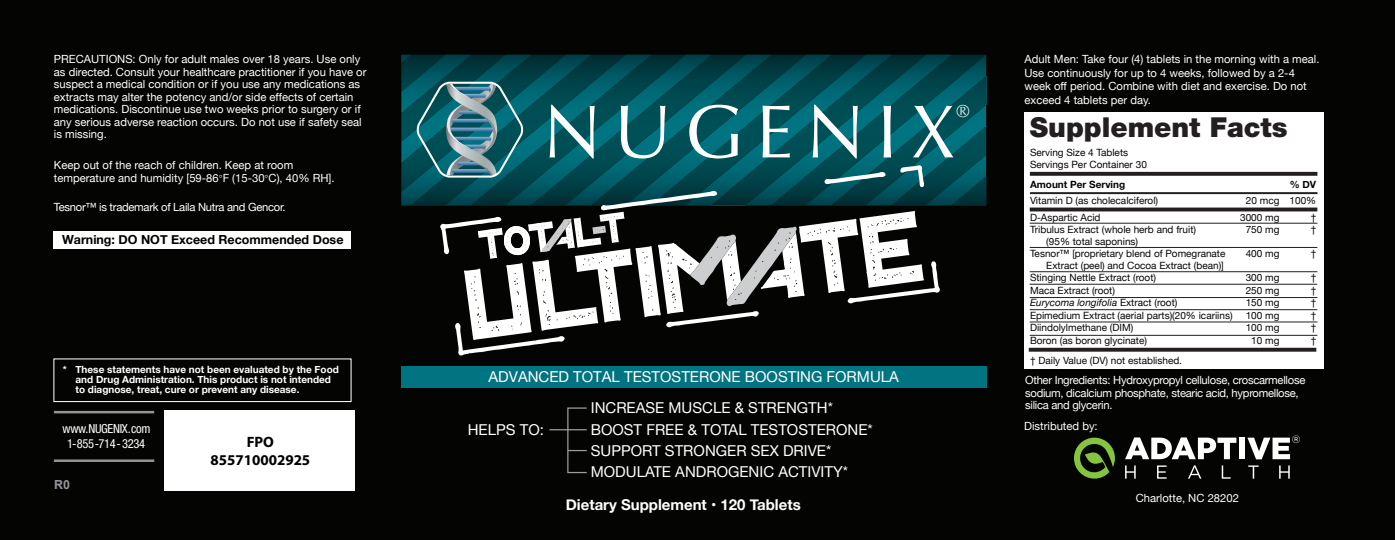
<style>
.page{position:relative;width:1395px;height:540px;background:#040503}
.page>*{position:absolute;margin:0;border:0;box-sizing:border-box;transform-origin:0 0}
.t1{font:75.5px "Optima";letter-spacing:.165em;color:#fff}
.t2{font:900 27.5px "Helvetica Neue LT Std";color:#231f20}
.t3{font:17.5px "Optima";color:#fff}
.t4{font:15px/21.2px "Helvetica Neue";color:#fff}
.t5{font:700 15px "Helvetica Neue";color:#fff}
.t6{font:700 15px/18px "Myriad Pro";color:#000002;text-align:center}
.t7{font:700 12.5px "Helvetica Neue";color:#000002}
.t8{font:condensed 12.5px/15px "Helvetica Neue LT Std";letter-spacing:-.025em;color:#fff;text-align:center}
.t9{font:700 12.5px "Arial";color:#939598}
.t10{font:11.25px/12.5px "Helvetica Neue";color:#fff}
.t11{font:11.25px/12.5px "Helvetica Neue";letter-spacing:-.025em;color:#fff}
.t12{font:10.5px "Gotham";color:#fff}
.t13{font:10px/12.5px "Helvetica Neue";color:#040503}
.t14{font:700 10px/10px "Helvetica Neue";color:#fff}
.t15{font:italic 10px "Helvetica Neue";color:#040503}
.t16{font:700 10px "Helvetica Neue";color:#040503}
.s1{font-family:"Arial"}
.s2{font-style:normal}
</style>
<div class="page">
<div style="left:164px;top:410px;width:191px;height:80px;background:#fff"></div>
<hr style="left:54px;top:411px;width:100px;height:2px;background:#939598">
<hr style="left:54px;top:459px;width:100px;height:3px;background:#939598">
<div style="left:53px;top:358px;width:299px;height:44px;border:1px solid #fff"></div>
<div style="left:53px;top:232px;width:298px;height:17px;background:#fff"></div>
<div style="left:1024px;top:112px;width:300px;height:257px;background:#fff"></div>
<svg style="left:1030px;top:172px;width:287px;height:4px"></svg>
<svg style="left:1029px;top:348px;width:287px;height:4px"></svg>
<hr style="left:1030px;top:192px;width:288px;height:2px;background:#231f20">
<hr style="left:1030px;top:208px;width:287px;height:3px;background:#231f20">
<hr style="left:1030px;top:223px;width:287px;height:1px;background:#231f20">
<hr style="left:1030px;top:247px;width:287px;height:1px;background:#231f20">
<hr style="left:1030px;top:271px;width:287px;height:1px;background:#231f20">
<hr style="left:1030px;top:284px;width:287px;height:1px;background:#231f20">
<hr style="left:1030px;top:297px;width:287px;height:1px;background:#231f20">
<hr style="left:1030px;top:309px;width:287px;height:1px;background:#231f20">
<hr style="left:1030px;top:322px;width:287px;height:1px;background:#231f20">
<hr style="left:1030px;top:335px;width:287px;height:1px;background:#231f20">
<svg style="left:1125px;top:437px;width:111px;height:22px"></svg>
<div style="left:1239px;top:438px;width:6px;height:21px;background:#fff"></div>
<svg style="left:1247px;top:438px;width:43px;height:21px"></svg>
<svg style="left:1125px;top:465px;width:11px;height:14px"></svg>
<svg style="left:1157px;top:465px;width:10px;height:14px"></svg>
<svg style="left:1188px;top:465px;width:13px;height:14px"></svg>
<svg style="left:1222px;top:465px;width:9px;height:14px"></svg>
<svg style="left:1248px;top:465px;width:11px;height:14px"></svg>
<svg style="left:1279px;top:465px;width:11px;height:14px"></svg>
<svg style="left:1074px;top:438px;width:41px;height:41px"></svg>
<div style="left:401px;top:366px;width:585px;height:22px;background:#007481"></div>
<svg style="left:567px;top:407px;width:20px;height:67px"></svg>
<hr style="left:549px;top:429px;width:38px;height:1px;background:#9c9c9c">
<svg style="left:401px;top:55px;width:586px;height:301px"></svg>
<p class="t10" style="left:54px;top:54px;width:314px">PRECAUTIONS: Only for adult males over 18 years. Use only as directed. Consult your healthcare practitioner if you have or suspect a medical condition or if you use any medications as extracts may alter the potency and/or side effects of certain medications. Discontinue use two weeks prior to surgery or if any serious adverse reaction occurs. Do not use if safety seal is missing.</p>
<p class="t10" style="left:54px;top:159px;width:282px">Keep out of the reach of children. Keep at room temperature and humidity [59-86<span class="s1">◦</span>F (15-30<span class="s1">◦</span>C), 40% RH].</p>
<p class="t11" style="left:54px;top:201px;width:233px">Tesnor™ is trademark of Laila Nutra and Gencor.</p>
<p class="t7" style="left:62px;top:230px;width:283px">Warning: DO NOT Exceed Recommended Dose</p>
<h1 class="t1" style="left:543px;top:88px;width:415px">NUGENIX</h1>
<h3 class="t3" style="left:956px;top:101px;width:15px">®</h3>
<p class="t10" style="left:1024px;top:53px;width:297px;line-height:13.8px">Adult Men: Take four (4) tablets in the morning with a meal.<br>Use continuously for up to 4 weeks, followed by a 2-4 week off period. Combine with diet and exercise. Do not exceed 4 tablets per day.</p>
<h2 class="t2" style="left:1030px;top:111px;width:259px">Supplement Facts</h2>
<p class="t13" style="left:1030px;top:147px;width:118px">Serving Size 4 Tablets<br>Servings Per Container 30</p>
<p class="t16" style="left:1030px;top:176px;width:97px">Amount Per Serving</p>
<p class="t16" style="left:1290px;top:176px;width:28px">% DV</p>
<p class="t13" style="left:1030px;top:195px;width:130px">Vitamin D (as cholecalciferol)</p>
<p class="t13" style="left:1246px;top:195px;width:72px">20 mcg 100%</p>
<p class="t13" style="left:1030px;top:211px;width:72px">D-Aspartic Acid</p>
<p class="t13" style="left:1240px;top:211px;width:41px">3000 mg</p>
<p class="t13" style="left:1311px;top:211px;width:7px">†</p>
<p class="t13" style="left:1030px;top:224px;width:168px">Tribulus Extract (whole herb and fruit)</p>
<p class="t13" style="left:1246px;top:224px;width:35px">750 mg</p>
<p class="t13" style="left:1311px;top:224px;width:7px">†</p>
<p class="t13" style="left:1030px;top:235px;width:197px;text-indent:16px">(95% total saponins)<br>Tesnor™ [proprietary blend of Pomegranate</p>
<p class="t13" style="left:1246px;top:248px;width:35px">400 mg</p>
<p class="t13" style="left:1311px;top:248px;width:7px">†</p>
<p class="t13" style="left:1030px;top:259px;width:195px;text-indent:16px">Extract (peel) and Cocoa Extract (bean)]<br>Stinging Nettle Extract (root)</p>
<p class="t13" style="left:1246px;top:272px;width:35px">300 mg</p>
<p class="t13" style="left:1311px;top:272px;width:7px">†</p>
<p class="t14" style="left:76px;top:364px;width:265px;text-indent:-13px">* These statements have not been evaluated by the Food and Drug Administration. This product is not intended to diagnose, treat, cure or prevent any disease.</p>
<p class="t8" style="left:63px;top:421px;width:89px">www.NUGENIX.com<br>1-855-714-3234</p>
<h3 class="t6" style="left:210px;top:432px;width:101px">FPO<br>855710002925</h3>
<h3 class="t4" style="left:489px;top:367px;width:412px">ADVANCED TOTAL TESTOSTERONE BOOSTING FORMULA</h3>
<h3 class="t4" style="left:468px;top:420px;width:78px">HELPS TO:</h3>
<h3 class="t4" style="left:591px;top:398px;width:284px">INCREASE MUSCLE &amp; STRENGTH*<br>BOOST FREE &amp; TOTAL TESTOSTERONE*<br>SUPPORT STRONGER SEX DRIVE*<br>MODULATE ANDROGENIC ACTIVITY*</h3>
<p class="t13" style="left:1030px;top:284px;width:86px">Maca Extract (root)</p>
<p class="t13" style="left:1246px;top:284px;width:35px">250 mg</p>
<p class="t13" style="left:1311px;top:284px;width:7px">†</p>
<p class="t15" style="left:1030px;top:295px;width:149px">Eurycoma longifolia <span class="s2">Extract (root)</span></p>
<p class="t13" style="left:1246px;top:297px;width:35px">150 mg</p>
<p class="t13" style="left:1311px;top:297px;width:7px">†</p>
<p class="t13" style="left:1030px;top:309px;width:204px">Epimedium Extract (aerial parts)(20% icariins)</p>
<p class="t13" style="left:1246px;top:309px;width:35px">100 mg</p>
<p class="t13" style="left:1311px;top:309px;width:7px">†</p>
<p class="t13" style="left:1030px;top:322px;width:105px">Diindolylmethane (DIM)</p>
<p class="t13" style="left:1246px;top:322px;width:35px">100 mg</p>
<p class="t13" style="left:1311px;top:322px;width:7px">†</p>
<p class="t13" style="left:1030px;top:334px;width:119px">Boron (as boron glycinate)</p>
<p class="t13" style="left:1251px;top:334px;width:30px">10 mg</p>
<p class="t13" style="left:1311px;top:334px;width:7px">†</p>
<p class="t13" style="left:1030px;top:354px;width:154px">† Daily Value (DV) not established.</p>
<p class="t11" style="left:1025px;top:374px;width:282px">Other Ingredients: Hydroxypropyl cellulose, croscarmellose sodium, dicalcium phosphate, stearic acid, hypromellose, silica and glycerin.</p>
<p class="t10" style="left:1024px;top:421px;width:75px">Distributed by:</p>
<p class="t12" style="left:1292px;top:433px;width:10px">®</p>
<p class="t9" style="left:54px;top:476px;width:17px">R0</p>
<h3 class="t5" style="left:566px;top:493px;width:236px">Dietary Supplement • 120 Tablets</h3>
<p class="t10" style="left:1136px;top:492px;width:105px">Charlotte, NC 28202</p>
</div>
